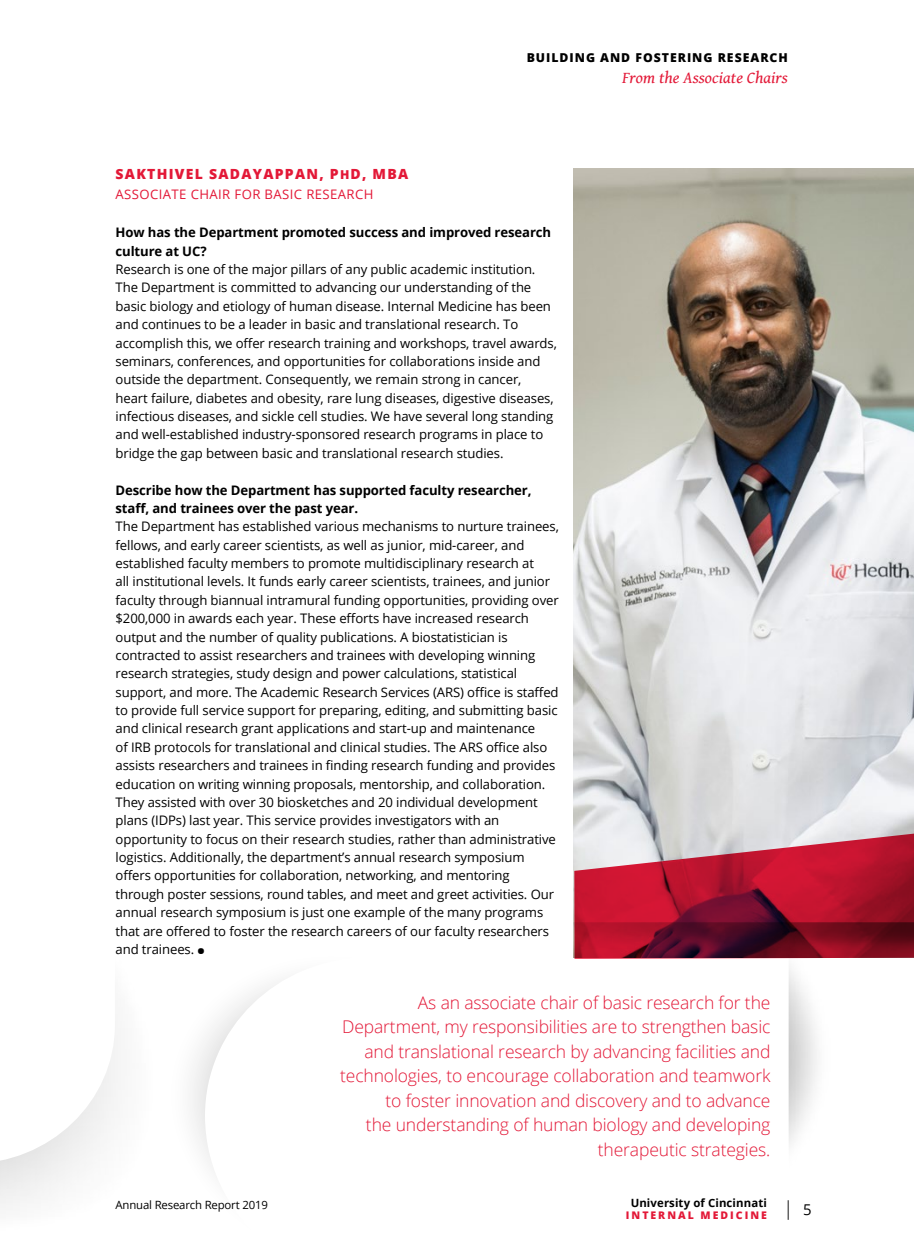
<style>
.page{position:relative;width:914px;height:1260px;background:#fff}
.page>*{position:absolute;margin:0;border:0;box-sizing:border-box;transform-origin:0 0}
.t1{font:300 19.25px "Open Sans";color:#000}
.t2{font:300 17.5px/24.5px "Open Sans";letter-spacing:-.01em;color:#e31837;text-align:right}
.t3{font:italic 16.62px "Gentium Book Basic";letter-spacing:.005em;color:#e31837}
.t4{font:800 14px "Open Sans";letter-spacing:.09em;color:#e31837}
.t5{font:13.12px/18.4px "Open Sans";letter-spacing:-.01em;color:#000}
.t6{font:700 13.12px/18.4px "Open Sans";letter-spacing:-.01em;color:#000}
.t7{font:13.12px "Open Sans";letter-spacing:.03em;color:#e31837}
.t8{font:800 12.25px "Open Sans";letter-spacing:.08em;color:#000}
.t9{font:11.38px "Open Sans";letter-spacing:-.015em;color:#000}
.t10{font:700 11.38px "Open Sans";letter-spacing:.01em;color:#000}
.t11{font:800 10.5px "Open Sans";letter-spacing:.19em;color:#e31837}
.s1{font-size:12.25px}
.s2{font-weight:800;font-size:16.62px}
.s3{font-weight:400;font-size:14.88px}
</style>
<div class="page">
<img style="left:573px;top:168px;width:341px;height:615px">
<img style="left:573px;top:783px;width:341px;height:175px">
<img style="left:574px;top:890px;width:267px;height:255px">
<svg style="left:180px;top:983px;width:98px;height:181px"></svg>
<p class="t8" style="left:526px;top:48px;width:263px">BUILDING AND FOSTERING RESEARCH</p>
<p class="t3" style="left:622px;top:65px;width:167px">From the Associate Chairs</p>
<p class="t4" style="left:116px;top:163px;width:294px">SAKTHIVEL SADAYAPPAN, P<span class="s1">H</span>D, MBA</p>
<p class="t7" style="left:116px;top:185px;width:259px">ASSOCIATE CHAIR FOR BASIC RESEARCH</p>
<p class="t6" style="left:116px;top:223px;width:437px">How has the Department promoted success and improved research culture at UC?</p>
<p class="t5" style="left:116px;top:260px;width:443px">Research is one of the major pillars of any public academic institution.<br>The Department is committed to advancing our understanding of the basic biology and etiology of human disease. Internal Medicine has been and continues to be a leader in basic and translational research. To accomplish this, we offer research training and workshops, travel awards, seminars, conferences, and opportunities for collaborations inside and outside the department. Consequently, we remain strong in cancer, heart failure, diabetes and obesity, rare lung diseases, digestive diseases, infectious diseases, and sickle cell studies. We have several long standing and well-established industry-sponsored research programs in place to bridge the gap between basic and translational research studies.</p>
<p class="t6" style="left:116px;top:480px;width:417px">Describe how the Department has supported faculty researcher, staff, and trainees over the past year.</p>
<p class="t5" style="left:116px;top:517px;width:445px">The Department has established various mechanisms to nurture trainees, fellows, and early career scientists, as well as junior, mid-career, and established faculty members to promote multidisciplinary research at<br>all institutional levels. It funds early career scientists, trainees, and junior faculty through biannual intramural funding opportunities, providing over $200,000 in awards each year. These efforts have increased research output and the number of quality publications. A biostatistician is contracted to assist researchers and trainees with developing winning research strategies, study design and power calculations, statistical support, and more. The Academic Research Services (ARS) office is staffed to provide full service support for preparing, editing, and submitting basic and clinical research grant applications and start-up and maintenance<br>of IRB protocols for translational and clinical studies. The ARS office also assists researchers and trainees in finding research funding and provides education on writing winning proposals, mentorship, and collaboration.<br>They assisted with over 30 biosketches and 20 individual development plans (IDPs) last year. This service provides investigators with an opportunity to focus on their research studies, rather than administrative logistics. Additionally, the department’s annual research symposium offers opportunities for collaboration, networking, and mentoring through poster sessions, round tables, and meet and greet activities. Our annual research symposium is just one example of the many programs that are offered to foster the research careers of our faculty researchers and trainees. <span class="s2">•</span></p>
<p class="t9" style="left:116px;top:1197px;width:154px">Annual Research Report 2019</p>
<p class="t2" style="left:340px;top:990px;width:432px">As an associate chair of basic research for the Department, my responsibilities are to strengthen basic and translational research by advancing facilities and technologies, to encourage collaboration and teamwork to foster innovation and discovery and to advance<br>the understanding of human biology and developing therapeutic strategies.</p>
<p class="t10" style="left:630px;top:1195px;width:138px">University of Cincinnati</p>
<p class="t11" style="left:626px;top:1207px;width:142px">INTERNAL MEDICINE</p>
<h1 class="t1" style="left:783px;top:1194px;width:30px">| <span class="s3">5</span></h1>
</div>
